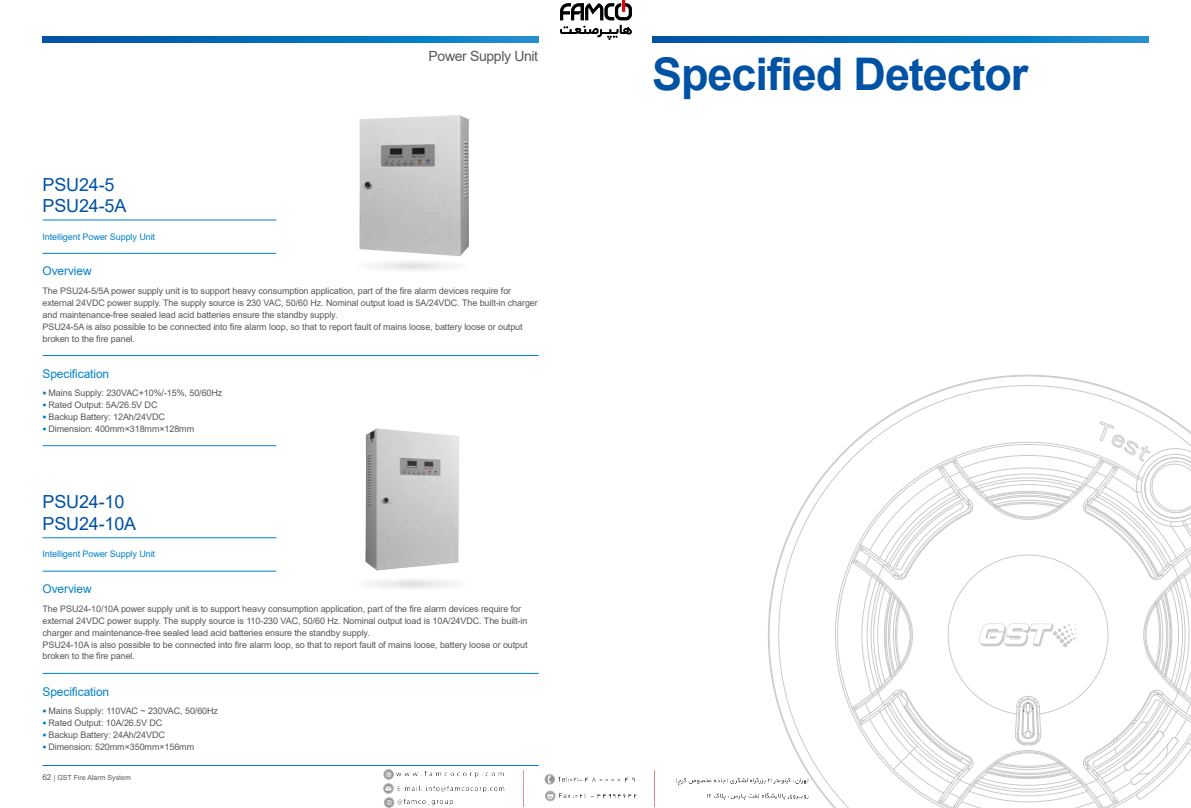
<style>
.page{position:relative;width:1191px;height:808px;background:#fff}
.page>*{position:absolute;margin:0;border:0;box-sizing:border-box;transform-origin:0 0}
.t1{font:700 45px "Arial";letter-spacing:-.025em;color:#0052a4}
.t2{font:18px/21.6px "Arial";letter-spacing:-.01em;color:#0052a4}
.t3{font:14px "Arial";letter-spacing:-.025em;color:#595757}
.t4{font:12px "Arial";letter-spacing:-.01em;color:#0081cc}
.t5{font:9px/12px "Arial";letter-spacing:-.01em;color:#595757}
.t6{font:9px "Arial";letter-spacing:-.01em;color:#0081cc}
.t7{font:7px "Arial";color:#595757}
.s1{font-size:7px;color:#0081cc}
.s2{font-size:8px}
</style>
<div class="page">
<svg style="left:43px;top:37px;width:496px;height:6px;background:#056fb9"></svg>
<hr style="left:43px;top:765px;width:496px;height:1px;background:#0081cc">
<hr style="left:43px;top:220px;width:233px;height:1px;background:#0081cc">
<hr style="left:43px;top:253px;width:233px;height:1px;background:#0081cc">
<hr style="left:43px;top:355px;width:496px;height:1px;background:#0081cc">
<hr style="left:43px;top:537px;width:233px;height:1px;background:#0081cc">
<hr style="left:43px;top:571px;width:233px;height:1px;background:#0081cc">
<hr style="left:43px;top:673px;width:496px;height:1px;background:#0081cc">
<img style="left:359px;top:115px;width:110px;height:141px">
<img style="left:365px;top:428px;width:94px;height:143px">
<hr style="left:43px;top:445px;width:233px;height:1px;background:#0081cc">
<svg style="left:652px;top:37px;width:496px;height:6px;background:#0670ba"></svg>
<svg style="left:778px;top:385px;width:391px;height:385px"></svg>
<svg style="left:808px;top:416px;width:368px;height:390px"></svg>
<svg style="left:832px;top:421px;width:359px;height:387px"></svg>
<img style="left:560px;top:0;width:71px;height:40px">
<img style="left:383px;top:770px;width:425px;height:38px">
<h3 class="t3" style="left:428px;top:47px;width:111px">Power Supply Unit</h3>
<h2 class="t2" style="left:43px;top:173px;width:85px">PSU24-5<br>PSU24-5A</h2>
<p class="t6" style="left:43px;top:230px;width:114px">Intelligent Power Supply Unit</p>
<h3 class="t4" style="left:43px;top:263px;width:51px">Overview</h3>
<p class="t5" style="left:43px;top:284px;width:497px">The PSU24-5/5A power supply unit is to support heavy consumption application, part of the fire alarm devices require for external 24VDC power supply. The supply source is 230 VAC, 50/60 Hz. Nominal output load is 5A/24VDC. The built-in charger and maintenance-free sealed lead acid batteries ensure the standby supply.<br>PSU24-5A is also possible to be connected into fire alarm loop, so that to report fault of mains loose, battery loose or output broken to the fire panel.</p>
<h3 class="t4" style="left:43px;top:365px;width:68px">Specification</h3>
<p class="t5" style="left:43px;top:387px;width:181px"><span class="s1">●</span> Mains Supply: 230VAC+10%/-15%, 50/60Hz</p>
<p class="t5" style="left:43px;top:399px;width:116px"><span class="s1">●</span> Rated Output: 5A/26.5V DC</p>
<p class="t5" style="left:43px;top:411px;width:124px"><span class="s1">●</span> Backup Battery: 12Ah/24VDC</p>
<p class="t5" style="left:43px;top:423px;width:153px"><span class="s1">●</span> Dimension: 400mm×318mm×128mm</p>
<h2 class="t2" style="left:43px;top:491px;width:95px">PSU24-10<br>PSU24-10A</h2>
<p class="t6" style="left:43px;top:548px;width:114px">Intelligent Power Supply Unit</p>
<h3 class="t4" style="left:43px;top:581px;width:51px">Overview</h3>
<p class="t5" style="left:43px;top:602px;width:486px">The PSU24-10/10A power supply unit is to support heavy consumption application, part of the fire alarm devices require for external 24VDC power supply. The supply source is 110-230 VAC, 50/60 Hz. Nominal output load is 10A/24VDC. The built-in charger and maintenance-free sealed lead acid batteries ensure the standby supply.<br>PSU24-10A is also possible to be connected into fire alarm loop, so that to report fault of mains loose, battery loose or output broken to the fire panel.</p>
<h3 class="t4" style="left:43px;top:683px;width:68px">Specification</h3>
<p class="t5" style="left:43px;top:705px;width:177px"><span class="s1">●</span> Mains Supply: 110VAC ~ 230VAC, 50/60Hz</p>
<p class="t5" style="left:43px;top:717px;width:121px"><span class="s1">●</span> Rated Output: 10A/26.5V DC</p>
<p class="t5" style="left:43px;top:729px;width:124px"><span class="s1">●</span> Backup Battery: 24Ah/24VDC</p>
<p class="t5" style="left:43px;top:741px;width:153px"><span class="s1">●</span> Dimension: 520mm×350mm×156mm</p>
<p class="t7" style="left:43px;top:772px;width:90px"><span class="s2">62</span> | GST Fire Alarm System</p>
<h1 class="t1" style="left:652px;top:42px;width:377px">Specified Detector</h1>
</div>
